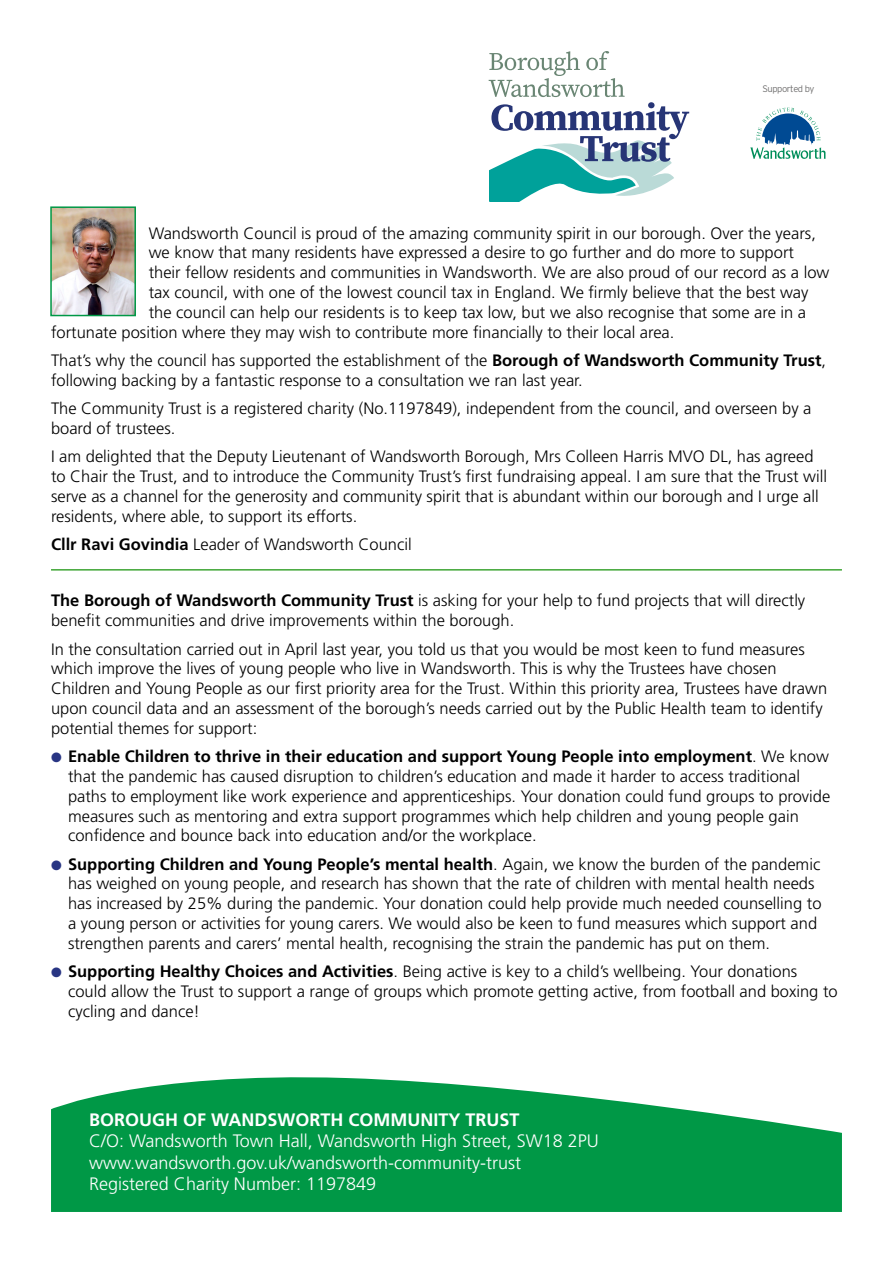
<style>
.page{position:relative;width:893px;height:1263px;background:#fff}
.page>*{position:absolute;margin:0;border:0;box-sizing:border-box;transform-origin:0 0}
.t1{font:300 18px/21.6px "Frutiger LT";color:#fff}
.t2{font:700 18px "Frutiger LT";color:#fff}
.t3{font:300 16.5px/19.8px "Frutiger LT";color:#000}
.t4{font:300 9.45px "Interstate";letter-spacing:-.05em;color:#706f6f}
.s1{font-weight:700}
.s2{color:#283583}
</style>
<div class="page">
<svg style="left:489px;top:51px;width:200px;height:151px"></svg>
<svg style="left:750px;top:107px;width:76px;height:52px"></svg>
<img style="left:53px;top:209px;width:80px;height:104px">
<div style="left:50px;top:206px;width:86px;height:110px;border:2px solid #009846"></div>
<svg style="left:51px;top:1077px;width:791px;height:135px;background:#21a55e"></svg>
<hr style="left:51px;top:569px;width:791px;height:2px;background:#3fa535">
<p class="t4" style="left:762px;top:83px;width:54px">Supported by</p>
<p class="t3" style="left:149px;top:223px;width:669px">Wandsworth Council is proud of the amazing community spirit in our borough. Over the years,</p>
<p class="t3" style="left:149px;top:243px;width:647px">we know that many residents have expressed a desire to go further and do more to support</p>
<p class="t3" style="left:149px;top:263px;width:682px">their fellow residents and communities in Wandsworth. We are also proud of our record as a low</p>
<p class="t3" style="left:149px;top:283px;width:661px">tax council, with one of the lowest council tax in England. We firmly believe that the best way</p>
<p class="t3" style="left:149px;top:302px;width:659px">the council can help our residents is to keep tax low, but we also recognise that some are in a</p>
<p class="t3" style="left:51px;top:322px;width:625px">fortunate position where they may wish to contribute more financially to their local area.</p>
<p class="t3" style="left:51px;top:351px;width:777px">That’s why the council has supported the establishment of the <span class="s1">Borough of Wandsworth Community Trust</span>, following backing by a fantastic response to a consultation we ran last year.</p>
<p class="t3" style="left:51px;top:399px;width:762px">The Community Trust is a registered charity (No.1197849), independent from the council, and overseen by a board of trustees.</p>
<p class="t3" style="left:51px;top:447px;width:777px">I am delighted that the Deputy Lieutenant of Wandsworth Borough, Mrs Colleen Harris MVO DL, has agreed to Chair the Trust, and to introduce the Community Trust’s first fundraising appeal. I am sure that the Trust will serve as a channel for the generosity and community spirit that is abundant within our borough and I urge all residents, where able, to support its efforts.</p>
<p class="t3" style="left:51px;top:534px;width:362px"><span class="s1">Cllr Ravi Govindia</span> Leader of Wandsworth Council</p>
<p class="t3" style="left:51px;top:591px;width:756px"><span class="s1">The Borough of Wandsworth Community Trust</span> is asking for your help to fund projects that will directly benefit communities and drive improvements within the borough.</p>
<p class="t3" style="left:51px;top:639px;width:778px">In the consultation carried out in April last year, you told us that you would be most keen to fund measures which improve the lives of young people who live in Wandsworth. This is why the Trustees have chosen Children and Young People as our first priority area for the Trust. Within this priority area, Trustees have drawn upon council data and an assessment of the borough’s needs carried out by the Public Health team to identify potential themes for support:</p>
<p class="t3" style="left:68px;top:747px;width:764px;text-indent:-17px"><span class="s2">●</span> <span class="s1">Enable Children to thrive in their education and support Young People into employment</span>. We know that the pandemic has caused disruption to children’s education and made it harder to access traditional paths to employment like work experience and apprenticeships. Your donation could fund groups to provide measures such as mentoring and extra support programmes which help children and young people gain confidence and bounce back into education and/or the workplace.</p>
<p class="t3" style="left:68px;top:854px;width:755px;text-indent:-17px"><span class="s2">●</span> <span class="s1">Supporting Children and Young People’s mental health</span>. Again, we know the burden of the pandemic has weighed on young people, and research has shown that the rate of children with mental health needs has increased by 25% during the pandemic. Your donation could help provide much needed counselling to a young person or activities for young carers. We would also be keen to fund measures which support and strengthen parents and carers’ mental health, recognising the strain the pandemic has put on them.</p>
<p class="t3" style="left:68px;top:962px;width:771px;text-indent:-17px"><span class="s2">●</span> <span class="s1">Supporting Healthy Choices and Activities</span>. Being active is key to a child’s wellbeing. Your donations could allow the Trust to support a range of groups which promote getting active, from football and boxing to cycling and dance!</p>
<p class="t2" style="left:89px;top:1109px;width:432px">BOROUGH OF WANDSWORTH COMMUNITY TRUST</p>
<p class="t1" style="left:89px;top:1130px;width:511px">C/O: Wandsworth Town Hall, Wandsworth High Street, SW18 2PU www.wandsworth.gov.uk/wandsworth-community-trust<br>Registered Charity Number: 1197849</p>
</div>
